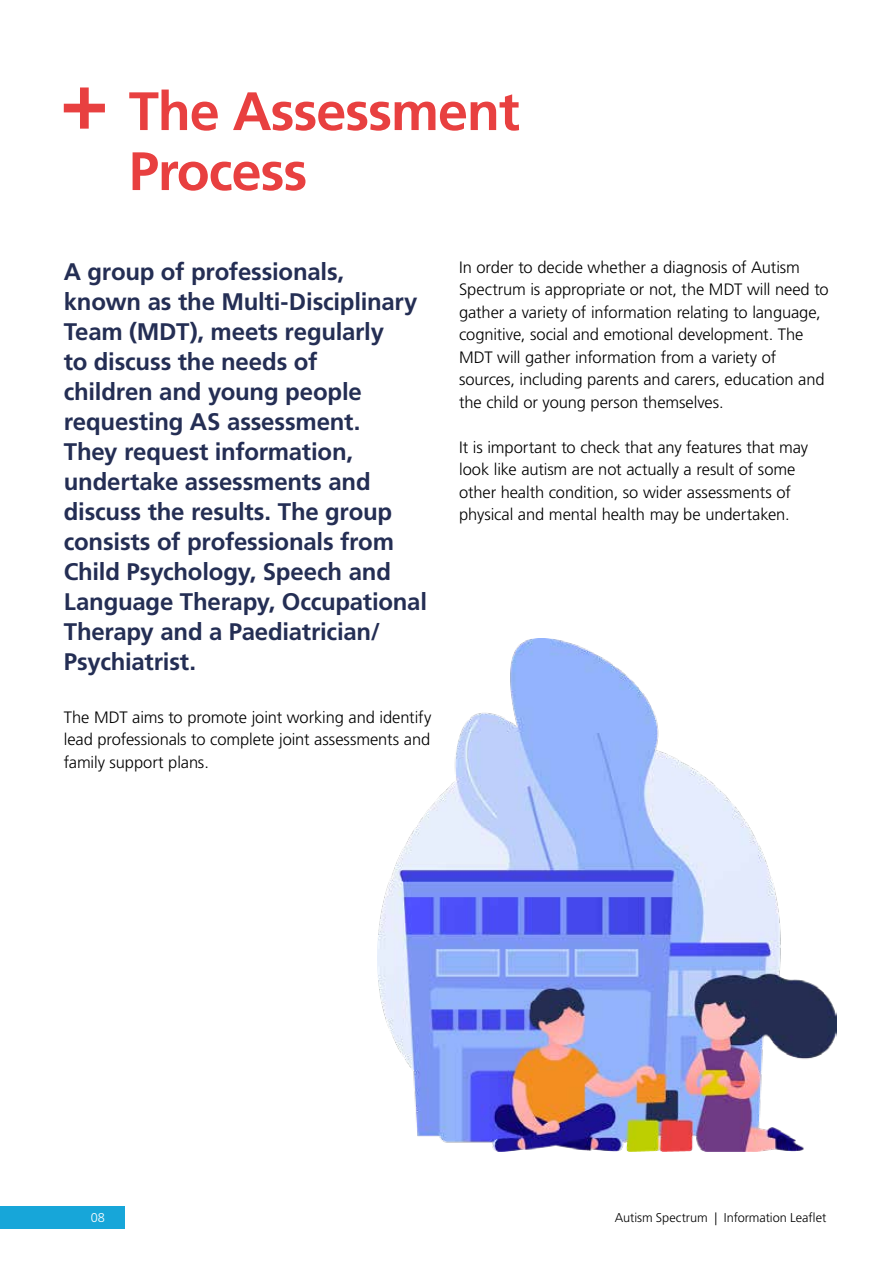
<style>
.page{position:relative;width:893px;height:1263px;background:#fff}
.page>*{position:absolute;margin:0;border:0;box-sizing:border-box;transform-origin:0 0}
.t1{font:700 54px/60px "Frutiger LT Pro";letter-spacing:-.02em;color:#e84040}
.t2{font:700 24px/30px "Frutiger LT Pro";letter-spacing:-.01em;color:#242e54}
.t3{font:300 16.5px/22.5px "Frutiger LT Pro";letter-spacing:-.005em;color:#000}
.t4{font:300 12.75px "Frutiger LT Pro";letter-spacing:-.005em;color:#000}
.t5{font:300 12.75px "Frutiger LT Pro";color:#fff}
</style>
<div class="page">
<svg style="left:64px;top:87px;width:41px;height:42px"></svg>
<img style="left:378px;top:638px;width:458px;height:514px">
<div style="left:0;top:1206px;width:125px;height:22px;background:#17a6d9"></div>
<h1 class="t1" style="left:129px;top:81px;width:392px">The Assessment<br>Process</h1>
<p class="t2" style="left:64px;top:257px;width:365px">A group of professionals, known as the Multi-Disciplinary<br>Team (MDT), meets regularly<br>to discuss the needs of<br>children and young people requesting AS assessment.<br>They request information, undertake assessments and discuss the results. The group consists of professionals from<br>Child Psychology, Speech and<br>Language Therapy, Occupational<br>Therapy and a Paediatrician/<br>Psychiatrist.</p>
<p class="t3" style="left:64px;top:706px;width:369px;text-align:justify">The MDT aims to promote joint working and identify lead professionals to complete joint assessments and family support plans.</p>
<p class="t3" style="left:459px;top:256px;width:371px">In order to decide whether a diagnosis of Autism Spectrum is appropriate or not, the MDT will need to gather a variety of information relating to language, cognitive, social and emotional development. The MDT will gather information from a variety of sources, including parents and carers, education and the child or young person themselves.</p>
<p class="t3" style="left:459px;top:436px;width:350px">It is important to check that any features that may look like autism are not actually a result of some other health condition, so wider assessments of physical and mental health may be undertaken.</p>
<p class="t5" style="left:91px;top:1210px;width:16px">08</p>
<p class="t4" style="left:615px;top:1210px;width:213px">Autism Spectrum | Information Leaflet</p>
</div>
